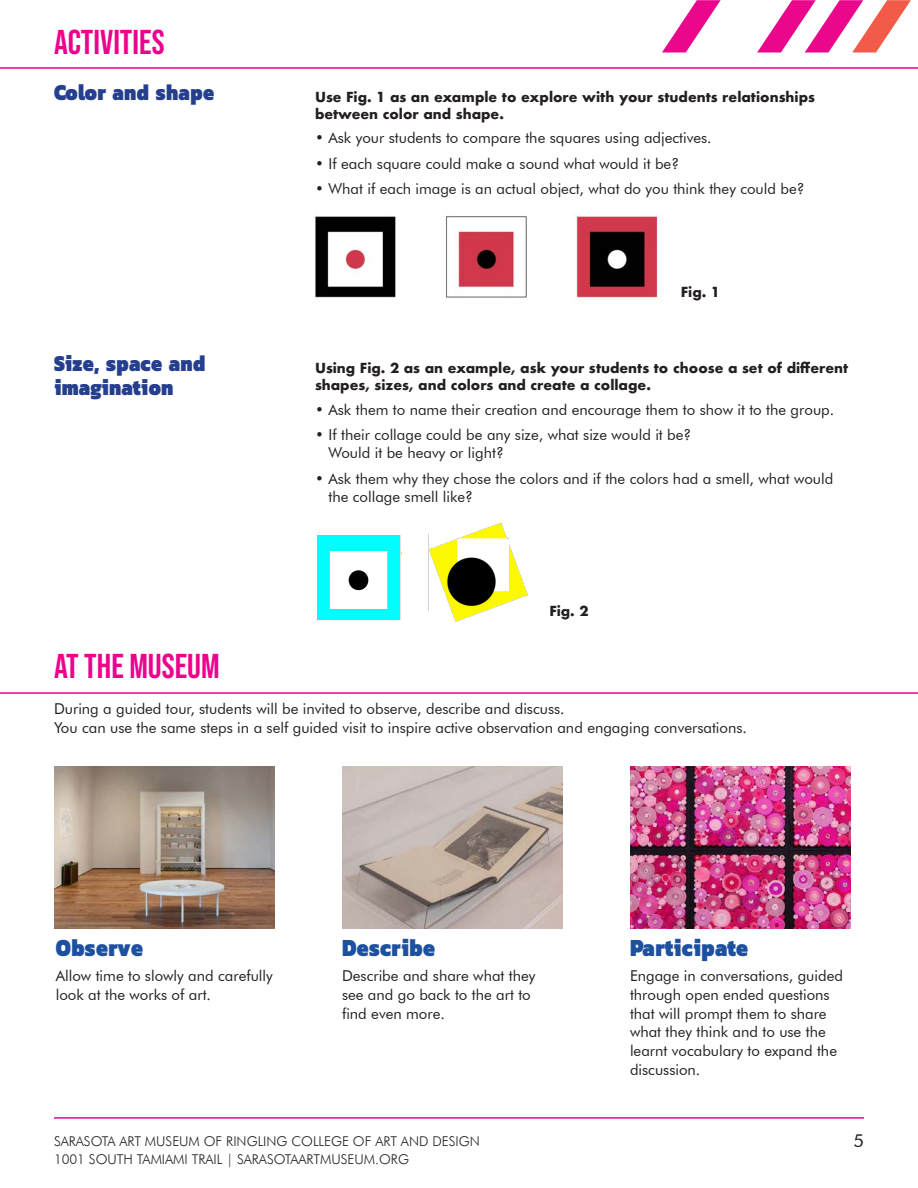
<style>
.page{position:relative;width:918px;height:1188px;background:#fff}
.page>*{position:absolute;margin:0;border:0;box-sizing:border-box;transform-origin:0 0}
.t1{font:34.5px "Bebas Neue";color:#ed028c}
.t2{font:900 25.05px "Kanit";letter-spacing:.02em;color:#1d519f;scale:.84 1}
.t3{font:900 23.25px/23.4px "Kanit";letter-spacing:.02em;color:#253f8e;scale:.84 1}
.t4{font:18px "Futura BT";color:#231f20}
.t5{font:15px/18.8px "Futura BT";color:#231f20}
.t6{font:700 13.5px/16.5px "Futura";color:#231f20}
.t7{font:300 13.5px "Futura BT";color:#231f20}
</style>
<div class="page">
<hr style="left:0;top:692px;width:918px;height:2px;background:#ed028c">
<hr style="left:0;top:67px;width:918px;height:2px;background:#ed028c">
<svg style="left:662px;top:0;width:59px;height:53px"></svg>
<svg style="left:757px;top:0;width:154px;height:53px"></svg>
<img style="left:54px;top:767px;width:220px;height:161px">
<img style="left:342px;top:767px;width:220px;height:161px">
<img style="left:630px;top:767px;width:220px;height:161px">
<hr style="left:54px;top:1117px;width:810px;height:2px;background:#ed028c">
<img style="left:315px;top:216px;width:344px;height:83px">
<img style="left:317px;top:535px;width:84px;height:85px">
<img style="left:428px;top:522px;width:100px;height:100px">
<p class="t1" style="left:54px;top:23px;width:112px">ACTIVITIES</p>
<p class="t3" style="left:54px;top:79px;width:192px">Color and shape</p>
<p class="t6" style="left:315px;top:89px;width:502px">Use Fig. 1 as an example to explore with your students relationships between color and shape.</p>
<p class="t5" style="left:315px;top:129px;width:398px">• Ask your students to compare the squares using adjectives.</p>
<p class="t5" style="left:315px;top:154px;width:366px">• If each square could make a sound what would it be?</p>
<p class="t5" style="left:315px;top:180px;width:491px">• What if each image is an actual object, what do you think they could be?</p>
<p class="t6" style="left:681px;top:284px;width:41px">Fig. 1</p>
<p class="t3" style="left:54px;top:350px;width:182px">Size, space and imagination</p>
<p class="t6" style="left:315px;top:360px;width:535px">Using Fig. 2 as an example, ask your students to choose a set of different shapes, sizes, and colors and create a collage.</p>
<p class="t5" style="left:315px;top:400px;width:521px">• Ask them to name their creation and encourage them to show it to the group.</p>
<p class="t5" style="left:328px;top:426px;width:364px;line-height:18px;text-indent:-14px">• If their collage could be any size, what size would it be?<br>Would it be heavy or light?</p>
<p class="t5" style="left:328px;top:469px;width:506px;line-height:18px;text-indent:-14px">• Ask them why they chose the colors and if the colors had a smell, what would the collage smell like?</p>
<p class="t1" style="left:54px;top:646px;width:167px">AT THE MUSEUM</p>
<p class="t6" style="left:549px;top:603px;width:41px">Fig. 2</p>
<p class="t5" style="left:54px;top:700px;width:694px">During a guided tour, students will be invited to observe, describe and discuss.<br>You can use the same steps in a self guided visit to inspire active observation and engaging conversations.</p>
<p class="t2" style="left:56px;top:926px;width:106px">Observe</p>
<p class="t5" style="left:56px;top:966px;width:219px">Allow time to slowly and carefully look at the works of art.</p>
<p class="t2" style="left:342px;top:926px;width:112px">Describe</p>
<p class="t5" style="left:342px;top:966px;width:195px">Describe and share what they see and go back to the art to find even more.</p>
<p class="t7" style="left:54px;top:1133px;width:427px">SARASOTA ART MUSEUM OF RINGLING COLLEGE OF ART AND DESIGN</p>
<p class="t7" style="left:54px;top:1151px;width:357px">1001 SOUTH TAMIAMI TRAIL | SARASOTAARTMUSEUM.ORG</p>
<p class="t2" style="left:630px;top:926px;width:142px">Participate</p>
<p class="t5" style="left:630px;top:966px;width:214px">Engage in conversations, guided through open ended questions that will prompt them to share what they think and to use the learnt vocabulary to expand the discussion.</p>
<p class="t4" style="left:853px;top:1129px;width:12px">5</p>
</div>
